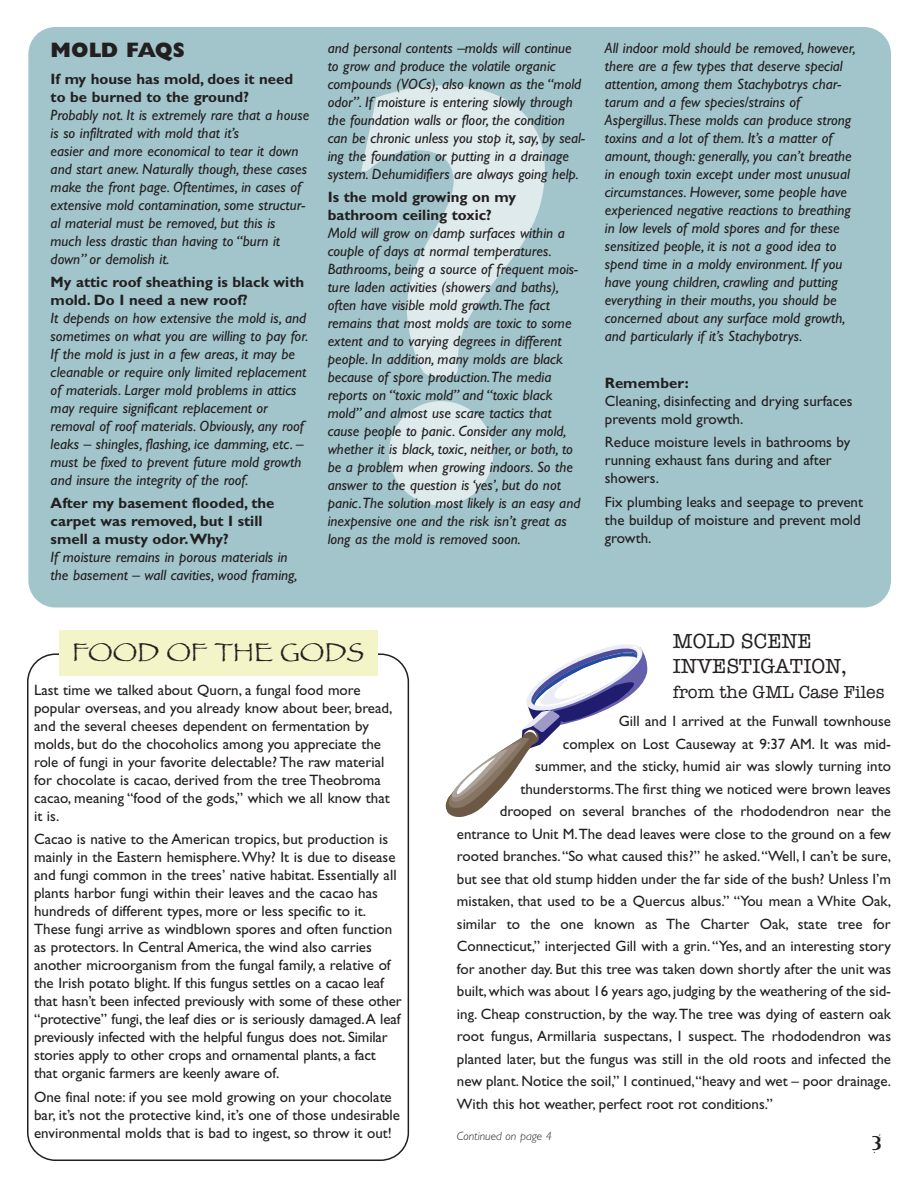
<style>
.page{position:relative;width:918px;height:1188px;background:#fff}
.page>*{position:absolute;margin:0;border:0;box-sizing:border-box;transform-origin:0 0}
.t1{font:700 600px "Gill Sans";color:#deeaec}
.t2{font:27px "Papyrus";color:#231f20}
.t3{font:21px/25.2px "American Typewriter";color:#231f20}
.t4{font:800 21px "Gill Sans";color:#231f20}
.t5{font:21px "Khaki Two";color:#231f20}
.t6{font:18px "American Typewriter";color:#231f20}
.t7{font:15px/18px "Gill Sans";color:#231f20}
.t8{font:italic 15px/18px "Gill Sans";color:#231f20}
.t9{font:700 15px/18px "Gill Sans";color:#231f20}
.t10{font:italic 300 12px "Gill Sans";color:#231f20}
</style>
<div class="page">
<div style="left:28px;top:27px;width:863px;height:581px;background:#a2c5cb;border-radius:27px"></div>
<svg style="left:27px;top:653px;width:382px;height:508px"></svg>
<div style="left:59px;top:631px;width:318px;height:45px;background:#f3f5c8"></div>
<svg style="left:445px;top:644px;width:203px;height:173px"></svg>
<h3 class="t4" style="left:51px;top:42px;width:136px">MOLD FAQS</h3>
<p class="t9" style="left:51px;top:71px;width:244px">If my house has mold, does it need to be burned to the ground?</p>
<p class="t8" style="left:51px;top:107px;width:260px">Probably not. It is extremely rare that a house is so infiltrated with mold that it’s<br>easier and more economical to tear it down and start anew. Naturally though, these cases make the front page. Oftentimes, in cases of extensive mold contamination, some structur&shy;al material must be removed, but this is much less drastic than having to “burn it down” or demolish it.</p>
<p class="t9" style="left:51px;top:274px;width:255px">My attic roof sheathing is black with mold. Do I need a new roof?</p>
<p class="t8" style="left:51px;top:310px;width:259px">It depends on how extensive the mold is, and sometimes on what you are willing to pay for.<br>If the mold is just in a few areas, it may be cleanable or require only limited replacement of materials. Larger mold problems in attics may require significant replacement or removal of roof materials. Obviously, any roof leaks – shingles, flashing, ice damming, etc. – must be fixed to prevent future mold growth and insure the integrity of the roof.</p>
<p class="t9" style="left:51px;top:496px;width:225px">After my basement flooded, the carpet was removed, but I still smell a musty odor.Why?</p>
<p class="t8" style="left:51px;top:550px;width:248px">If moisture remains in porous materials in the basement – wall cavities, wood framing,</p>
<p class="t8" style="left:328px;top:40px;width:259px">and personal contents –molds will continue to grow and produce the volatile organic compounds (VOCs), also known as the “mold odor”. If moisture is entering slowly through the foundation walls or floor, the condition can be chronic unless you stop it, say, by seal&shy;ing the foundation or putting in a drainage system. Dehumidifiers are always going help.</p>
<p class="t9" style="left:328px;top:190px;width:190px">Is the mold growing on my bathroom ceiling toxic?</p>
<p class="t8" style="left:328px;top:226px;width:254px">Mold will grow on damp surfaces within a couple of days at normal temperatures.<br>Bathrooms, being a source of frequent mois&shy;ture laden activities (showers and baths), often have visible mold growth.The fact remains that most molds are toxic to some extent and to varying degrees in different people. In addition, many molds are black because of spore production.The media reports on “toxic mold” and “toxic black mold” and almost use scare tactics that cause people to panic. Consider any mold, whether it is black, toxic, neither, or both, to be a problem when growing indoors. So the answer to the question is ‘yes’, but do not panic.The solution most likely is an easy and inexpensive one and the risk isn’t great as long as the mold is removed soon.</p>
<h1 class="t1" style="left:346px;top:70px;width:226px">?</h1>
<p class="t8" style="left:605px;top:40px;width:252px">All indoor mold should be removed, however, there are a few types that deserve special attention, among them Stachybotrys char&shy;tarum and a few species/strains of Aspergillus.These molds can produce strong toxins and a lot of them. It’s a matter of amount, though: generally, you can’t breathe in enough toxin except under most unusual circumstances. However, some people have experienced negative reactions to breathing in low levels of mold spores and for these sensitized people, it is not a good idea to spend time in a moldy environment. If you have young children, crawling and putting everything in their mouths, you should be concerned about any surface mold growth, and particularly if it’s Stachybotrys.</p>
<p class="t9" style="left:605px;top:375px;width:85px">Remember:</p>
<p class="t7" style="left:605px;top:393px;width:249px">Cleaning, disinfecting and drying surfaces prevents mold growth.</p>
<p class="t7" style="left:605px;top:435px;width:247px">Reduce moisture levels in bathrooms by running exhaust fans during and after showers.</p>
<p class="t7" style="left:605px;top:494px;width:260px">Fix plumbing leaks and seepage to prevent the buildup of moisture and prevent mold growth.</p>
<h2 class="t2" style="left:72px;top:636px;width:294px">FOOD OF THE GODS</h2>
<p class="t7" style="left:34px;top:682px;width:360px">Last time we talked about Quorn, a fungal food more popular overseas, and you already know about beer, bread, and the several cheeses dependent on fermentation by molds, but do the chocoholics among you appreciate the role of fungi in your favorite delectable? The raw material for chocolate is cacao, derived from the tree Theobroma cacao, meaning “food of the gods,” which we all know that it is.</p>
<p class="t7" style="left:34px;top:832px;width:369px">Cacao is native to the American tropics, but production is mainly in the Eastern hemisphere.Why? It is due to disease and fungi common in the trees’ native habitat. Essentially all plants harbor fungi within their leaves and the cacao has hundreds of different types, more or less specific to it.<br>These fungi arrive as windblown spores and often function as protectors. In Central America, the wind also carries another microorganism from the fungal family, a relative of the Irish potato blight. If this fungus settles on a cacao leaf that hasn’t been infected previously with some of these other “protective” fungi, the leaf dies or is seriously damaged.A leaf previously infected with the helpful fungus does not. Similar stories apply to other crops and ornamental plants, a fact that organic farmers are keenly aware of.</p>
<p class="t7" style="left:34px;top:1089px;width:367px">One final note: if you see mold growing on your chocolate bar, it’s not the protective kind, it’s one of those undesirable environmental molds that is bad to ingest, so throw it out!</p>
<h3 class="t3" style="left:673px;top:629px;width:175px">MOLD SCENE<br>INVESTIGATION,</h3>
<p class="t6" style="left:673px;top:682px;width:213px">from the GML Case Files</p>
<p class="t7" style="left:619px;top:714px;width:274px">Gill and I arrived at the Funwall townhouse</p>
<p class="t7" style="left:563px;top:736px;width:330px">complex on Lost Causeway at 9:37 AM. It was mid-</p>
<p class="t7" style="left:535px;top:759px;width:357px">summer, and the sticky, humid air was slowly turning into</p>
<p class="t7" style="left:520px;top:781px;width:372px">thunderstorms.The first thing we noticed were brown leaves</p>
<p class="t7" style="left:500px;top:804px;width:393px">drooped on several branches of the rhododendron near the</p>
<p class="t7" style="left:457px;top:826px;width:436px">entrance to Unit M.The dead leaves were close to the ground on a few</p>
<p class="t7" style="left:457px;top:849px;width:436px">rooted branches.“So what caused this?” he asked.“Well, I can’t be sure,</p>
<p class="t7" style="left:457px;top:871px;width:436px">but see that old stump hidden under the far side of the bush? Unless I’m</p>
<p class="t7" style="left:457px;top:894px;width:436px">mistaken, that used to be a Quercus albus.” “You mean a White Oak,</p>
<p class="t7" style="left:457px;top:916px;width:435px">similar to the one known as The Charter Oak, state tree for</p>
<p class="t7" style="left:457px;top:939px;width:436px">Connecticut,” interjected Gill with a grin.“Yes, and an interesting story</p>
<p class="t7" style="left:457px;top:961px;width:436px">for another day. But this tree was taken down shortly after the unit was</p>
<p class="t7" style="left:457px;top:984px;width:436px">built, which was about 16 years ago, judging by the weathering of the sid-</p>
<p class="t7" style="left:457px;top:1006px;width:436px">ing. Cheap construction, by the way.The tree was dying of eastern oak</p>
<p class="t7" style="left:457px;top:1029px;width:436px">root fungus, Armillaria suspectans, I suspect. The rhododendron was</p>
<p class="t7" style="left:457px;top:1051px;width:436px">planted later, but the fungus was still in the old roots and infected the</p>
<p class="t7" style="left:457px;top:1074px;width:436px">new plant. Notice the soil,” I continued,“heavy and wet – poor drainage.</p>
<p class="t7" style="left:457px;top:1096px;width:318px">With this hot weather, perfect root rot conditions.”</p>
<p class="t10" style="left:457px;top:1132px;width:97px">Continued on page 4</p>
<h3 class="t5" style="left:871px;top:1136px;width:12px">3</h3>
</div>
